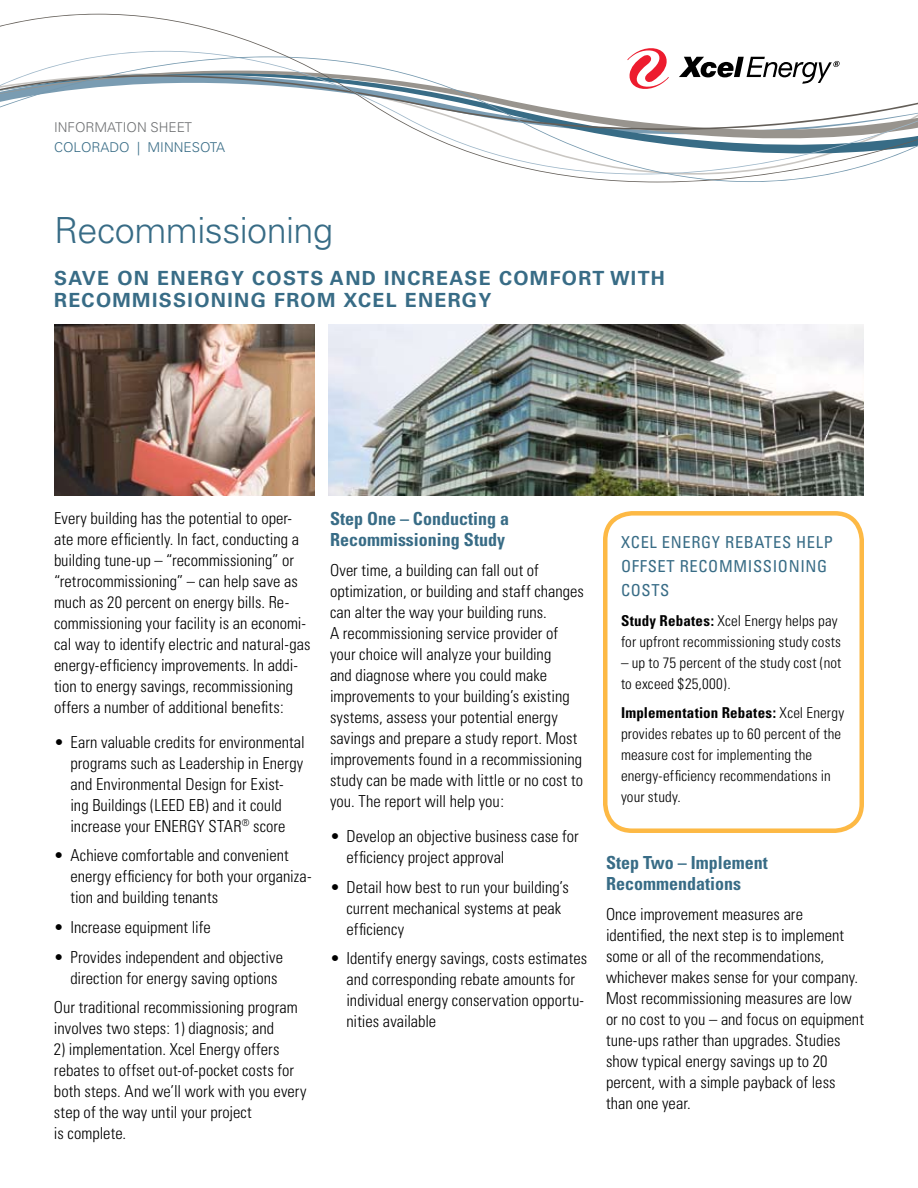
<style>
.page{position:relative;width:918px;height:1188px;background:#fff}
.page>*{position:absolute;margin:0;border:0;box-sizing:border-box;transform-origin:0 0}
.t1{font:300 36px "Univers";letter-spacing:-.01em;color:#386c86}
.t2{font:700 19.5px/22.5px "Univers";letter-spacing:.07em;color:#386c86}
.t3{font:700 condensed 18px/21px "Univers";color:#386c86}
.t4{font:300 condensed 16.5px/21px "Univers";color:#000}
.t5{font:condensed 16.5px/24px "Univers";letter-spacing:.04em;color:#386c86}
.t6{font:300 condensed 15px/21px "Univers";letter-spacing:.01em;color:#000}
.t7{font:300 13.5px "Univers";color:#386c86}
.t8{font:300 13.5px "Univers";color:#6d6f71}
.s1{font-weight:700}
</style>
<div class="page">
<svg style="left:0;top:14px;width:918px;height:168px"></svg>
<img style="left:54px;top:324px;width:261px;height:172px">
<img style="left:328px;top:324px;width:536px;height:172px">
<div style="left:603px;top:511px;width:261px;height:322px;border:4px solid #fdb945;border-radius:27px"></div>
<p class="t8" style="left:54px;top:119px;width:139px">INFORMATION SHEET</p>
<p class="t7" style="left:54px;top:139px;width:173px">COLORADO | M INNESOTA</p>
<h1 class="t1" style="left:54px;top:209px;width:281px">RECOMMISSIONING</h1>
<p class="t2" style="left:54px;top:267px;width:613px">SAVE ON ENERGY COSTS AND INCREASE COMFORT WITH<br>RECOMMISSI</p>
<p class="t2" style="left:194px;top:289px;width:299px">ONING FROM XCEL ENERGY</p>
<p class="t4" style="left:54px;top:508px;width:258px">Every building has the potential to oper&shy;ate more efficiently. In fact, conducting a building tune-up – “recommissioning” or “retrocommissioning” – can help save as much as 20 percent on energy bills. Re&shy;commissioning your facility is an economi&shy;cal way to identify electric and natural-gas energy-efficiency improvements. In addi&shy;tion to energy savings, recommissioning offers a number of additional benefits:</p>
<p class="t4" style="left:70px;top:731px;width:236px;text-indent:-16px">• Earn valuable credits for environmental programs such as Leadership in Energy and Environmental Design for Exist&shy;ing Buildings (LEED EB) and it could increase your ENERGY STAR<sup>®</sup> score</p>
<p class="t4" style="left:70px;top:845px;width:243px;text-indent:-17px">• Achieve comfortable and convenient energy efficiency for both your organiza&shy;tion and building tenants</p>
<p class="t4" style="left:54px;top:917px;width:158px">• Increase equipment life</p>
<p class="t4" style="left:70px;top:946px;width:214px;text-indent:-17px">• Provides independent and objective direction for energy saving options</p>
<p class="t4" style="left:54px;top:997px;width:245px">Our traditional recommissioning program involves two steps: 1) diagnosis; and</p>
<p class="t4" style="left:54px;top:1039px;width:254px">2) implementation. Xcel Energy offers rebates to offset out-of-pocket costs for both steps. And we’ll work with you every step of the way until your project<br>is complete.</p>
<p class="t3" style="left:330px;top:508px;width:181px">Step One – Conducting a<br>Recommissioning Study</p>
<p class="t4" style="left:330px;top:560px;width:255px">Over time, a building can fall out of optimization, or building and staff changes can alter the way your building runs.<br>A recommissioning service provider of your choice will analyze your building<br>and diagnose where you could make improvements to your building’s existing systems, assess your potential energy savings and prepare a study report. Most improvements found in a recommissioning study can be made with little or no cost to you. The report will help you:</p>
<p class="t4" style="left:346px;top:826px;width:234px;text-indent:-16px">• Develop an objective business case for efficiency project approval</p>
<p class="t4" style="left:346px;top:876px;width:224px;text-indent:-16px">• Detail how best to run your building’s current mechanical systems at peak efficiency</p>
<p class="t4" style="left:346px;top:948px;width:242px;text-indent:-16px">• Identify energy savings, costs estimates and corresponding rebate amounts for individual energy conservation opportu&shy;nities available</p>
<p class="t5" style="left:621px;top:530px;width:213px">XCEL ENERGY REBATES HELP<br>OFFSET RECOMMISSIONING<br>COSTS</p>
<p class="t6" style="left:621px;top:610px;width:222px"><span class="s1">Study Rebates:</span> Xcel Energy helps pay for upfront recommissioning study costs</p>
<p class="t6" style="left:621px;top:652px;width:222px">– up to 75 percent of the study cost (not to exceed $25,000).</p>
<p class="t6" style="left:621px;top:703px;width:225px"><span class="s1">Implementation Rebates:</span> Xcel Energy provides rebates up to 60 percent of the measure cost for implementing the energy-efficiency recommendations in your study.</p>
<p class="t3" style="left:606px;top:852px;width:163px">Step Two – Implement<br>Recommendations</p>
<p class="t4" style="left:606px;top:904px;width:259px">Once improvement measures are identified, the next step is to implement some or all of the recommendations, whichever makes sense for your company.<br>Most recommissioning measures are low or no cost to you – and focus on equipment tune-ups rather than upgrades. Studies show typical energy savings up to 20 percent, with a simple payback of less than one year.</p>
</div>
